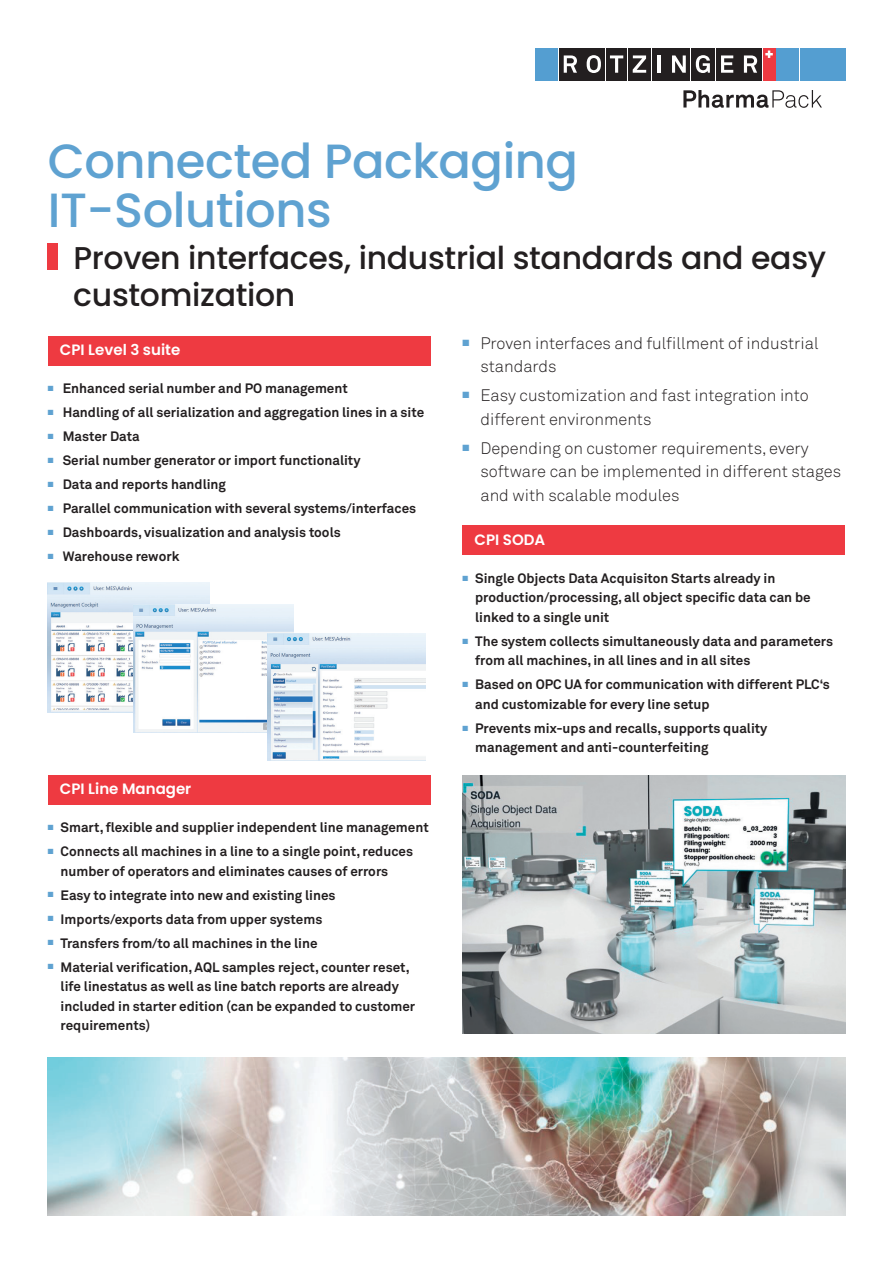
<style>
.page{position:relative;width:893px;height:1263px;background:#fff}
.page>*{position:absolute;margin:0;border:0;box-sizing:border-box;transform-origin:0 0}
.t1{font:500 48px/49.5px "Poppins";letter-spacing:-.01em;color:#5fa2d1}
.t2{font:500 31.5px/36px "Poppins";letter-spacing:-.01em;color:#231f20}
.t3{font:16.5px/23.5px "Akkurat Light Office";color:#231f20}
.t4{font:600 15px "Poppins";color:#fff}
.t5{font:700 13.5px/19.5px "Akkurat Office";color:#231f20}
</style>
<div class="page">
<div style="left:536px;top:48px;width:22px;height:32px;background:#549ed1"></div>
<div style="left:559px;top:48px;width:22px;height:32px;background:#231f20"></div>
<div style="left:583px;top:48px;width:22px;height:32px;background:#231f20"></div>
<div style="left:606px;top:48px;width:21px;height:32px;background:#231f20"></div>
<div style="left:628px;top:48px;width:23px;height:32px;background:#231f20"></div>
<div style="left:668px;top:48px;width:22px;height:32px;background:#231f20"></div>
<div style="left:691px;top:48px;width:24px;height:32px;background:#231f20"></div>
<div style="left:716px;top:48px;width:22px;height:32px;background:#231f20"></div>
<div style="left:739px;top:48px;width:23px;height:32px;background:#231f20"></div>
<div style="left:776px;top:48px;width:23px;height:32px;background:#549ed1"></div>
<div style="left:800px;top:48px;width:22px;height:32px;background:#549ed1"></div>
<div style="left:823px;top:48px;width:23px;height:32px;background:#549ed1"></div>
<div style="left:763px;top:48px;width:12px;height:32px;background:#ee3a41"></div>
<div style="left:652px;top:48px;width:15px;height:32px;background:#231f20"></div>
<svg style="left:765px;top:51px;width:8px;height:7px"></svg>
<svg style="left:564px;top:55px;width:13px;height:18px"></svg>
<svg style="left:587px;top:55px;width:14px;height:18px"></svg>
<svg style="left:610px;top:55px;width:13px;height:18px"></svg>
<svg style="left:633px;top:55px;width:13px;height:18px"></svg>
<hr style="left:658px;top:55px;width:3px;height:18px;background:#fff">
<svg style="left:672px;top:55px;width:14px;height:18px"></svg>
<svg style="left:696px;top:55px;width:14px;height:18px"></svg>
<svg style="left:721px;top:55px;width:12px;height:18px"></svg>
<svg style="left:744px;top:55px;width:13px;height:18px"></svg>
<svg style="left:683px;top:90px;width:139px;height:18px"></svg>
<div style="left:48px;top:336px;width:383px;height:29px;background:#ee3a41"></div>
<div style="left:48px;top:775px;width:383px;height:29px;background:#ee3a41"></div>
<div style="left:462px;top:526px;width:383px;height:29px;background:#ee3a41"></div>
<div style="left:48px;top:243px;width:10px;height:26px;background:#ee3a41"></div>
<img style="left:48px;top:582px;width:162px;height:130px">
<img style="left:134px;top:604px;width:160px;height:128px">
<img style="left:268px;top:634px;width:158px;height:126px">
<img style="left:48px;top:1058px;width:797px;height:157px">
<img style="left:462px;top:775px;width:383px;height:258px">
<h1 class="t1" style="left:48px;top:137px;width:532px">Connected Packaging<br>IT-Solutions</h1>
<h2 class="t2" style="left:73px;top:241px;width:754px">Proven interfaces, industrial standards and easy customization</h2>
<p class="t3" style="left:480px;top:331px;width:340px;text-indent:-18px"><sup>■</sup> Proven interfaces and fulfillment of industrial standards</p>
<p class="t3" style="left:480px;top:384px;width:330px;text-indent:-18px"><sup>■</sup> Easy customization and fast integration into different environments</p>
<p class="t3" style="left:480px;top:436px;width:362px;text-indent:-18px"><sup>■</sup> Depending on customer requirements, every software can be implemented in different stages and with scalable modules</p>
<p class="t4" style="left:60px;top:341px;width:122px">CPI Level 3 suite</p>
<p class="t5" style="left:48px;top:379px;width:302px"><sup>■</sup> Enhanced serial number and PO management</p>
<p class="t5" style="left:48px;top:403px;width:378px"><sup>■</sup> Handling of all serialization and aggregation lines in a site</p>
<p class="t5" style="left:48px;top:427px;width:93px"><sup>■</sup> Master Data</p>
<p class="t5" style="left:48px;top:451px;width:314px"><sup>■</sup> Serial number generator or import functionality</p>
<p class="t5" style="left:48px;top:475px;width:180px"><sup>■</sup> Data and reports handling</p>
<p class="t5" style="left:48px;top:499px;width:370px"><sup>■</sup> Parallel communication with several systems/interfaces</p>
<p class="t5" style="left:48px;top:523px;width:294px"><sup>■</sup> Dashboards, visualization and analysis tools</p>
<p class="t5" style="left:48px;top:547px;width:133px"><sup>■</sup> Warehouse rework</p>
<p class="t4" style="left:474px;top:531px;width:72px">CPI SODA</p>
<p class="t5" style="left:475px;top:568px;width:337px;text-indent:-13px"><sup>■</sup> Single Objects Data Acquisiton Starts already in production/processing, all object specific data can be linked to a single unit</p>
<p class="t5" style="left:475px;top:631px;width:359px;text-indent:-13px"><sup>■</sup> The system collects simultaneously data and parameters from all machines, in all lines and in all sites</p>
<p class="t5" style="left:475px;top:675px;width:356px;text-indent:-13px"><sup>■</sup> Based on OPC UA for communication with different PLC‘s and customizable for every line setup</p>
<p class="t5" style="left:475px;top:718px;width:294px;text-indent:-13px"><sup>■</sup> Prevents mix-ups and recalls, supports quality management and anti-counterfeiting</p>
<p class="t4" style="left:60px;top:780px;width:133px">CPI Line Manager</p>
<p class="t5" style="left:48px;top:818px;width:382px"><sup>■</sup> Smart, flexible and supplier independent line management</p>
<p class="t5" style="left:61px;top:842px;width:354px;text-indent:-13px"><sup>■</sup> Connects all machines in a line to a single point, reduces number of operators and eliminates causes of errors</p>
<p class="t5" style="left:48px;top:885px;width:289px"><sup>■</sup> Easy to integrate into new and existing lines</p>
<p class="t5" style="left:48px;top:909px;width:276px"><sup>■</sup> Imports/exports data from upper systems</p>
<p class="t5" style="left:48px;top:933px;width:271px"><sup>■</sup> Transfers from/to all machines in the line</p>
<p class="t5" style="left:61px;top:957px;width:356px;text-indent:-13px"><sup>■</sup> Material verification, AQL samples reject, counter reset, life linestatus as well as line batch reports are already included in starter edition (can be expanded to customer requirements)</p>
</div>
